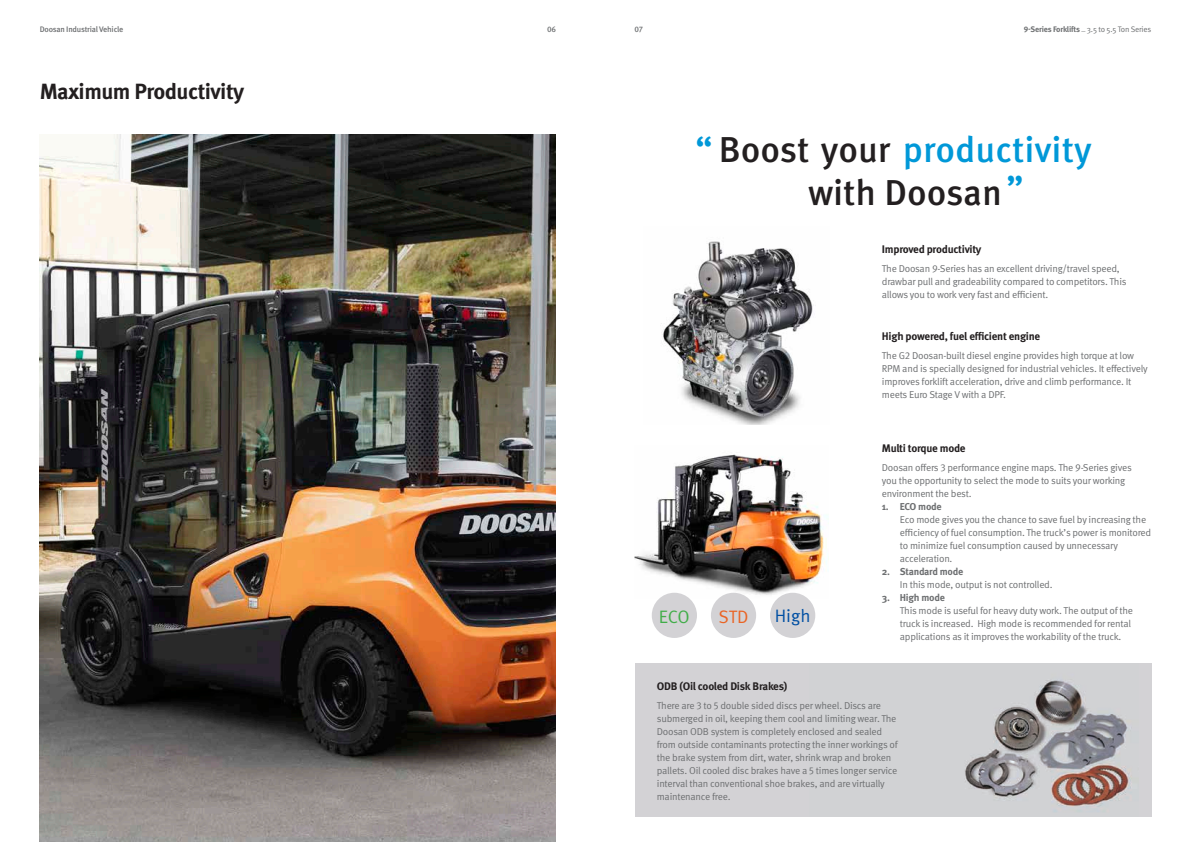
<style>
.page{position:relative;width:1191px;height:842px;background:#fff}
.page>*{position:absolute;margin:0;border:0;box-sizing:border-box;transform-origin:0 0}
.t1{font:500 36px/43.2px "Meta Pro";color:#231f20}
.t2{font:500 36px "Meta Pro";color:#0098d8}
.t3{font:700 22px "Meta Pro";letter-spacing:-.025em;color:#231f20}
.t4{font:18px "Meta Pro";color:#004fa3}
.t5{font:18px "Meta Pro";color:#41ad49}
.t6{font:18px "Meta Pro";color:#ea6424}
.t7{font:700 11px "Meta Pro";letter-spacing:-.025em;color:#231f20}
.t8{font:10px/13px "Meta Pro";letter-spacing:-.025em;color:#6d6f71}
.t9{font:700 10px "Meta Pro";letter-spacing:-.025em;color:#6d6f71}
.t10{font:8px "Meta Pro";letter-spacing:-.025em;color:#6d6f71}
.t11{font:500 8px "Meta Pro";letter-spacing:-.025em;color:#6d6f71}
.s1{font-weight:700}
.s2{color:#0098d8}
</style>
<div class="page">
<img style="left:661px;top:241px;width:152px;height:183px">
<img style="left:40px;top:135px;width:516px;height:707px">
<img style="left:635px;top:454px;width:192px;height:145px">
<div style="left:652px;top:593px;width:45px;height:45px;background:#d3d2d5;border-radius:50%"></div>
<div style="left:711px;top:593px;width:45px;height:45px;background:#d3d2d5;border-radius:50%"></div>
<div style="left:770px;top:593px;width:45px;height:45px;background:#d3d2d5;border-radius:50%"></div>
<div style="left:635px;top:663px;width:516px;height:153px;background:#d3d2d5"></div>
<img style="left:965px;top:680px;width:167px;height:132px">
<p class="t11" style="left:40px;top:24px;width:85px">Doosan Industrial Vehicle</p>
<p class="t11" style="left:547px;top:24px;width:11px">06</p>
<p class="t11" style="left:634px;top:24px;width:10px">07</p>
<p class="t10" style="left:1023px;top:24px;width:129px"><span class="s1">9-Series Forklifts</span> _ 3.5 to 5.5 Ton Series</p>
<h2 class="t3" style="left:40px;top:77px;width:206px">Maximum Productivity</h2>
<h1 class="t1" style="left:808px;top:129px;width:285px;text-indent:-113px"><span class="s2">“</span> Boost your <span class="s2">productivity </span>with Doosan</h1>
<h1 class="t2" style="left:1006px;top:166px;width:19px">”</h1>
<p class="t7" style="left:882px;top:242px;width:101px">Improved productivity</p>
<p class="t8" style="left:882px;top:262px;width:246px">The Doosan 9-Series has an excellent driving/travel speed, drawbar pull and gradeability compared to competitors. This allows you to work very fast and efficient.</p>
<h3 class="t5" style="left:659px;top:605px;width:32px">ECO</h3>
<h3 class="t6" style="left:718px;top:605px;width:32px">STD</h3>
<h3 class="t4" style="left:774px;top:604px;width:37px">High</h3>
<p class="t7" style="left:882px;top:329px;width:160px">High powered, fuel efficient engine</p>
<p class="t8" style="left:882px;top:349px;width:267px">The G2 Doosan-built diesel engine provides high torque at low RPM and is specially designed for industrial vehicles. It effectively improves forklift acceleration, drive and climb performance. It meets Euro Stage V with a DPF.</p>
<p class="t7" style="left:882px;top:441px;width:85px">Multi torque mode</p>
<p class="t8" style="left:882px;top:461px;width:251px">Doosan offers 3 performance engine maps. The 9-Series gives you the opportunity to select the mode to suits your working environment the best.</p>
<p class="t9" style="left:882px;top:500px;width:61px">1. ECO mode</p>
<p class="t8" style="left:900px;top:513px;width:253px">Eco mode gives you the chance to save fuel by increasing the efficiency of fuel consumption. The truck’s power is monitored to minimize fuel consumption caused by unnecessary acceleration.</p>
<p class="t9" style="left:882px;top:565px;width:83px">2. Standard mode</p>
<p class="t8" style="left:900px;top:578px;width:154px">In this mode, output is not controlled.</p>
<p class="t9" style="left:882px;top:591px;width:64px">3. High mode</p>
<p class="t8" style="left:900px;top:604px;width:235px">This mode is useful for heavy duty work. The output of the truck is increased. High mode is recommended for rental applications as it improves the workability of the truck.</p>
<p class="t7" style="left:657px;top:679px;width:132px">ODB (Oil cooled Disk Brakes)</p>
<p class="t8" style="left:657px;top:699px;width:242px">There are 3 to 5 double sided discs per wheel. Discs are submerged in oil, keeping them cool and limiting wear. The Doosan ODB system is completely enclosed and sealed from outside contaminants protecting the inner workings of the brake system from dirt, water, shrink wrap and broken pallets. Oil cooled disc brakes have a 5 times longer service interval than conventional shoe brakes, and are virtually maintenance free.</p>
</div>
